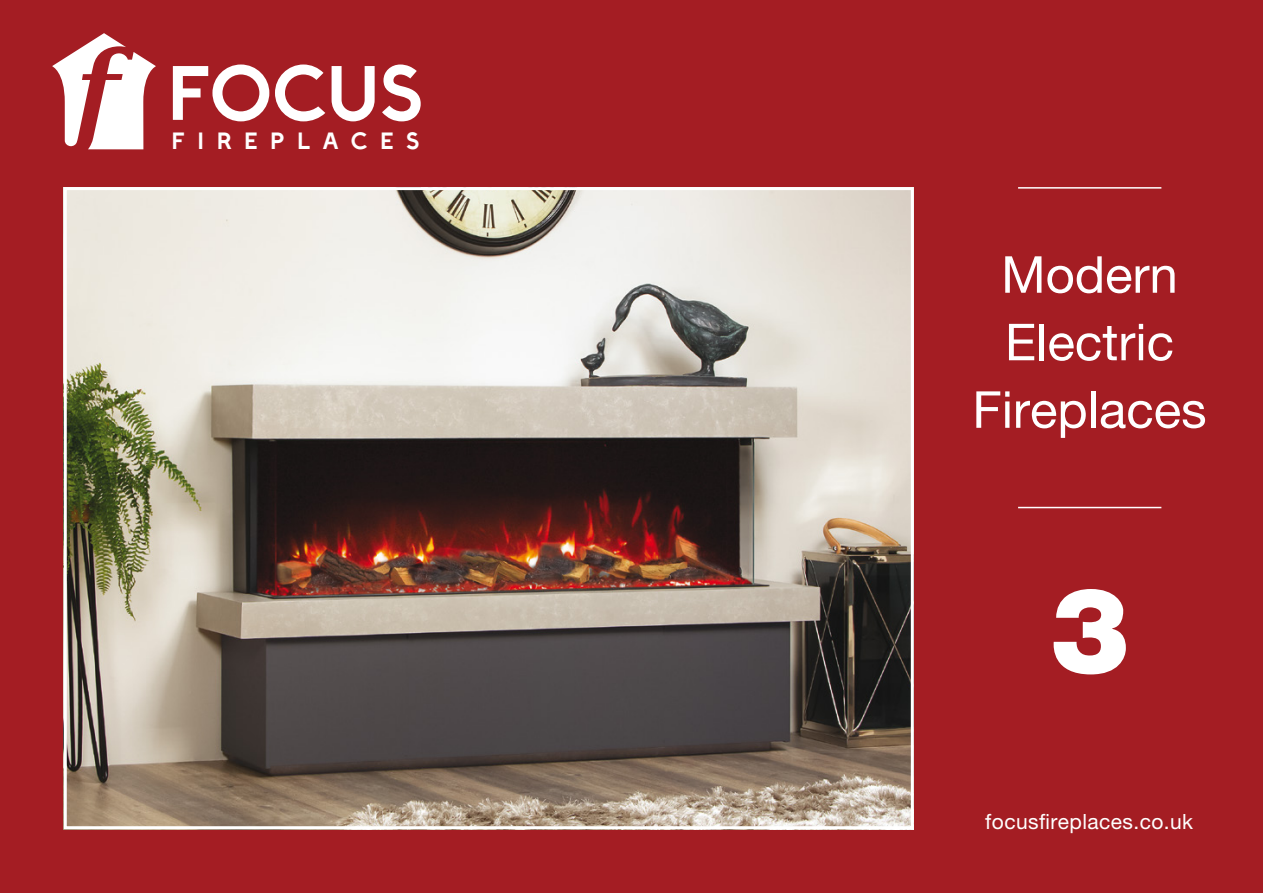
<style>
.page{position:relative;width:1263px;height:893px;background:#a41d23}
.page>*{position:absolute;margin:0;border:0;box-sizing:border-box;transform-origin:0 0}
.t1{font:900 120px "Helvetica Neue";color:#fff}
.t2{font:700 76.95px "Full Sans SC 90";color:#fff}
.t3{font:51px/67.5px "Helvetica Neue";color:#fff;text-align:center}
.t4{font:700 23.55px "Full Sans SC 90";letter-spacing:.54em;color:#fff}
.t5{font:21px "Helvetica Neue";letter-spacing:.02em;color:#fff}
</style>
<div class="page">
<img style="left:68px;top:191px;width:842px;height:634px">
<div style="left:64px;top:187px;width:850px;height:642px;border:3px solid #fff"></div>
<svg style="left:52px;top:33px;width:104px;height:116px"></svg>
<hr style="left:1018px;top:187px;width:143px;height:2px;background:#fff">
<hr style="left:1018px;top:507px;width:143px;height:1px;background:#fff">
<h2 class="t2" style="left:167px;top:45px;width:258px">FOCUS</h2>
<p class="t4" style="left:172px;top:126px;width:250px">FIREPLACES</p>
<p class="t3" style="left:972px;top:240px;width:236px">Modern<br>Electric<br>Fireplaces</p>
<h1 class="t1" style="left:1050px;top:559px;width:82px">3</h1>
<p class="t5" style="left:985px;top:809px;width:209px">focusfireplaces.co.uk</p>
</div>
